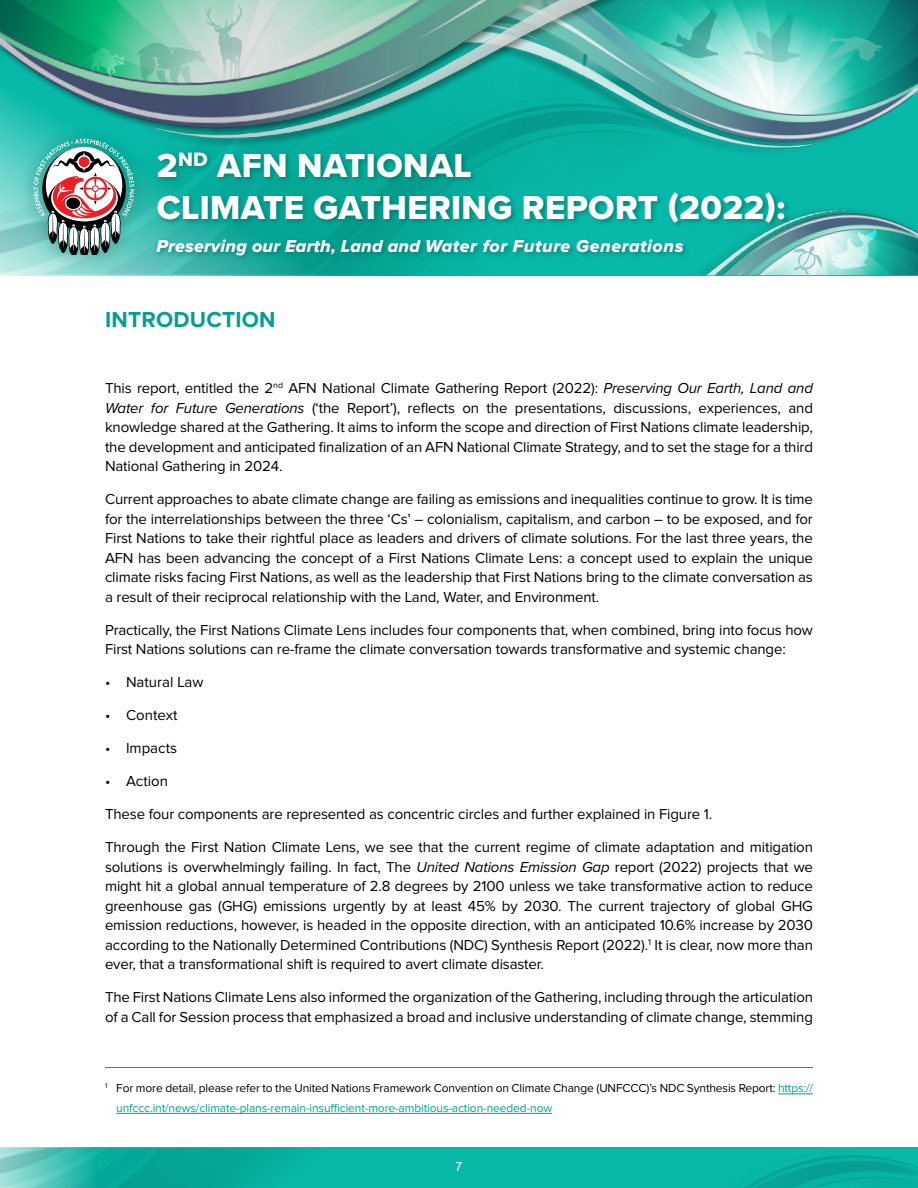
<style>
.page{position:relative;width:918px;height:1188px;background:#fff}
.page>*{position:absolute;margin:0;border:0;box-sizing:border-box;transform-origin:0 0}
.t1{font:34.5px/41.4px "Proxima Nova Extrabld";letter-spacing:.01em;color:#fff}
.Body_Text{font:700 22.5px "Proxima Nova";letter-spacing:.01em;color:#059f92}
.t2{font:18px "Proxima Nova Extrabld It";letter-spacing:.01em;color:#fff}
.Body_Text-2{font:15px/19.5px "Proxima Nova";letter-spacing:-.01em;color:#000;text-align:justify}
.t3{font:13.5px "Bliss 2";color:#fff}
.Body_Text-3{font:12px/19.5px "Proxima Nova";letter-spacing:-.01em;color:#000}
.s1{font-style:italic}
.s2{color:#059f92}
</style>
<div class="page">
<img style="left:804px;top:0;width:114px;height:165px">
<img style="left:0;top:0;width:804px;height:171px">
<svg style="left:137px;top:4px;width:106px;height:83px;background:#9ccebb"></svg>
<div style="left:80px;top:48px;width:45px;height:30px;background:#335f37;opacity:.2"></div>
<svg style="left:80px;top:48px;width:44px;height:29px"></svg>
<svg style="left:742px;top:12px;width:59px;height:50px;background:#6acfc1"></svg>
<svg style="left:821px;top:37px;width:61px;height:24px"></svg>
<img style="left:0;top:1148px;width:498px;height:40px">
<svg style="left:660px;top:9px;width:59px;height:49px;background:#45bfae"></svg>
<div style="left:16px;top:122px;width:135px;height:150px;background:#005644;opacity:.33"></div>
<svg style="left:33px;top:139px;width:101px;height:115px"></svg>
<img style="left:141px;top:72px;width:583px;height:204px">
<img style="left:583px;top:188px;width:335px;height:87px">
<svg style="left:830px;top:229px;width:47px;height:41px;background:#a6e4dd"></svg>
<svg style="left:792px;top:246px;width:30px;height:31px"></svg>
<div style="left:155px;top:150px;width:637px;height:79px;background:#006a5f;opacity:.65"></div>
<div style="left:153px;top:237px;width:537px;height:25px;background:#006a5f;opacity:.65"></div>
<img style="left:498px;top:1147px;width:420px;height:41px">
<hr style="left:105px;top:1067px;width:708px;height:1px;background:#059f92">
<hr style="left:778px;top:1094px;width:35px;height:1px;background:#059f92">
<hr style="left:116px;top:1113px;width:436px;height:1px;background:#059f92">
<h1 class="t1" style="left:157px;top:145px;width:630px">2<sup>ND</sup> AFN NATIONAL<br>CLIMATE GATHERING REPORT (2022):</h1>
<p class="t2" style="left:156px;top:238px;width:529px">Preserving our Earth, Land and Water for Future Generations</p>
<p class="Body_Text" style="left:105px;top:303px;width:172px">INTRODUCTION</p>
<p class="Body_Text-2" style="left:105px;top:379px;width:710px">This report, entitled the 2<sup>nd</sup> AFN National Climate Gathering Report (2022): <span class="s1">Preserving Our Earth, Land and Water for Future Generations</span> (‘the Report’), reflects on the presentations, discussions, experiences, and knowledge shared at the Gathering. It aims to inform the scope and direction of First Nations climate leadership, the development and anticipated finalization of an AFN National Climate Strategy, and to set the stage for a third National Gathering in 2024.</p>
<p class="Body_Text-2" style="left:105px;top:490px;width:709px">Current approaches to abate climate change are failing as emissions and inequalities continue to grow. It is time for the interrelationships between the three ‘Cs’ – colonialism, capitalism, and carbon – to be exposed, and for First Nations to take their rightful place as leaders and drivers of climate solutions. For the last three years, the AFN has been advancing the concept of a First Nations Climate Lens: a concept used to explain the unique climate risks facing First Nations, as well as the leadership that First Nations bring to the climate conversation as a result of their reciprocal relationship with the Land, Water, and Environment.</p>
<p class="Body_Text-2" style="left:105px;top:621px;width:709px">Practically, the First Nations Climate Lens includes four components that, when combined, bring into focus how<br>First Nations solutions can re-frame the climate conversation towards transformative and systemic change:</p>
<p class="Body_Text-2" style="left:105px;top:673px;width:100px">• Natural Law</p>
<p class="Body_Text-2" style="left:105px;top:706px;width:74px">• Context</p>
<p class="Body_Text-2" style="left:105px;top:739px;width:74px">• Impacts</p>
<p class="Body_Text-2" style="left:105px;top:772px;width:64px">• Action</p>
<p class="Body_Text-2" style="left:105px;top:805px;width:609px">These four components are represented as concentric circles and further explained in Figure 1.</p>
<p class="Body_Text-2" style="left:105px;top:838px;width:709px">Through the First Nation Climate Lens, we see that the current regime of climate adaptation and mitigation solutions is overwhelmingly failing. In fact, The <span class="s1">United Nations Emission Gap</span> report (2022) projects that we might hit a global annual temperature of 2.8 degrees by 2100 unless we take transformative action to reduce greenhouse gas (GHG) emissions urgently by at least 45% by 2030. The current trajectory of global GHG emission reductions, however, is headed in the opposite direction, with an anticipated 10.6% increase by 2030 according to the Nationally Determined Contributions (NDC) Synthesis Report (2022).<sup>1</sup> It is clear, now more than ever, that a transformational shift is required to avert climate disaster.</p>
<p class="Body_Text-2" style="left:105px;top:988px;width:710px">The First Nations Climate Lens also informed the organization of the Gathering, including through the articulation of a Call for Session process that emphasized a broad and inclusive understanding of climate change, stemming</p>
<p class="Body_Text-3" style="left:116px;top:1079px;width:698px;text-indent:-11px"><sup>1</sup> For more detail, please refer to the United Nations Framework Convention on Climate Change (UNFCCC)’s NDC Synthesis Report: <span class="s2">https:// unfccc.int/news/climate-plans-remain-insufficient-more-ambitious-action-needed-now</span></p>
<p class="t3" style="left:456px;top:1158px;width:8px">7</p>
</div>
